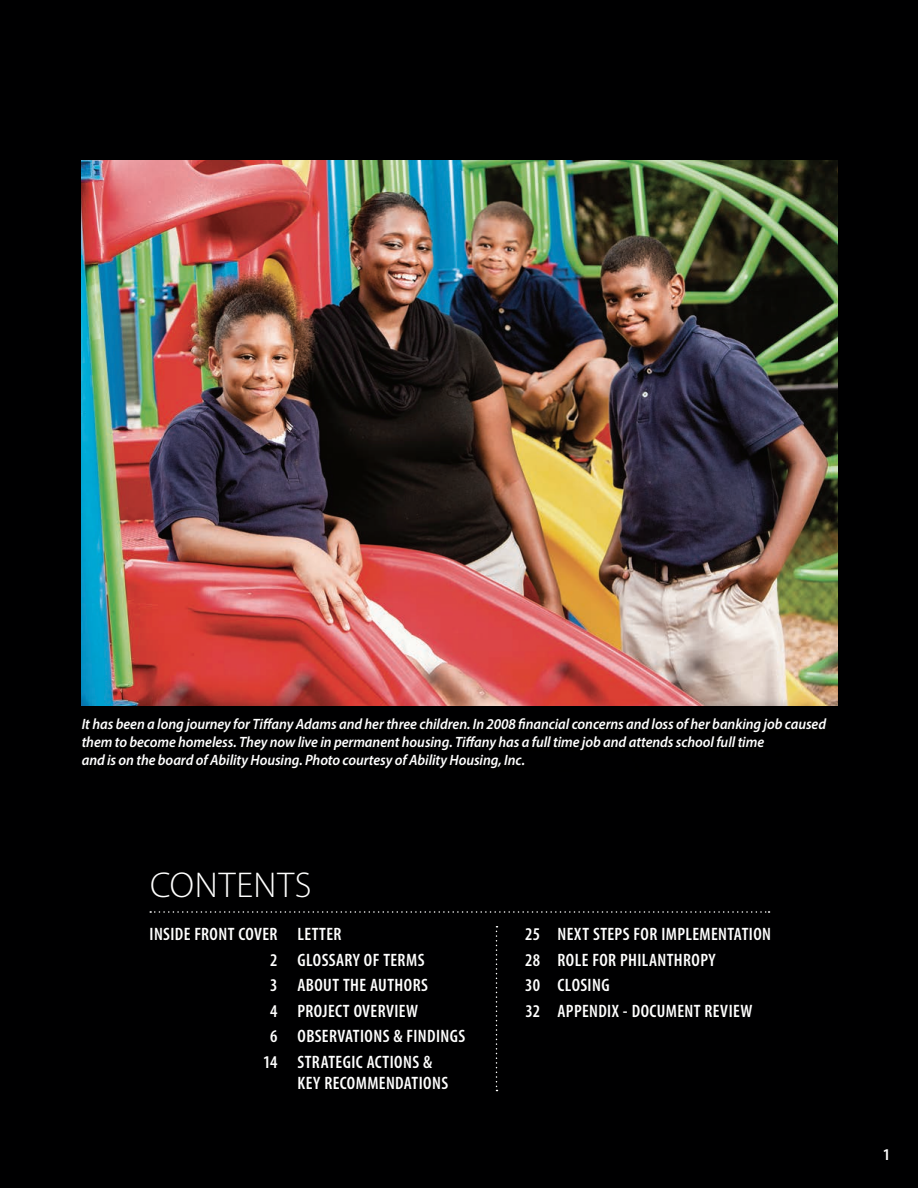
<style>
.page{position:relative;width:918px;height:1188px;background:#000001}
.page>*{position:absolute;margin:0;border:0;box-sizing:border-box;transform-origin:0 0}
.t1{font:300 36px "Myriad Pro";letter-spacing:.02em;color:#fff}
.t2{font:600 condensed 18px/25.5px "Myriad Pro";letter-spacing:.02em;color:#fff}
.t3{font:600 16.5px "Myriad Pro";color:#fff;scale:.95 1}
.t4{font:italic 600 15px/18px "Myriad Pro";letter-spacing:-.005em;color:#fff;scale:.95 1}
</style>
<div class="page">
<img style="left:82px;top:161px;width:756px;height:544px">
<svg style="left:496px;top:926px;width:1px;height:165px"></svg>
<svg style="left:150px;top:911px;width:620px;height:2px"></svg>
<p class="t4" style="left:82px;top:715px;width:785px">It has been a long journey for Tiffany Adams and her three children. In 2008 financial concerns and loss of her banking job caused them to become homeless. They now live in permanent housing. Tiffany has a full time job and attends school full time<br>and is on the board of Ability Housing. Photo courtesy of Ability Housing, Inc.</p>
<h1 class="t1" style="left:150px;top:865px;width:163px">CONTENTS</h1>
<p class="t2" style="left:150px;top:922px;width:129px;text-align:right">INSIDE FRONT COVER<br>2<br>3<br>4<br>6<br>14</p>
<p class="t2" style="left:297px;top:922px;width:169px">LETTER<br>GLOSSARY OF TERMS<br>ABOUT THE AUTHORS<br>PROJECT OVERVIEW<br>OBSERVATIONS &amp; FINDINGS<br>STRATEGIC ACTIONS &amp;</p>
<p class="t2" style="left:297px;top:1070px;width:152px">KEY RECOMMENDATIONS</p>
<p class="t2" style="left:525px;top:922px;width:17px;text-align:justify">25<br>28<br>30<br>32</p>
<p class="t2" style="left:558px;top:922px;width:215px">NEXT STEPS FOR IMPLEMENTATION<br>ROLE FOR PHILANTHROPY<br>CLOSING<br>APPENDIX - DOCUMENT REVIEW</p>
<p class="t3" style="left:883px;top:1145px;width:10px">1</p>
</div>
